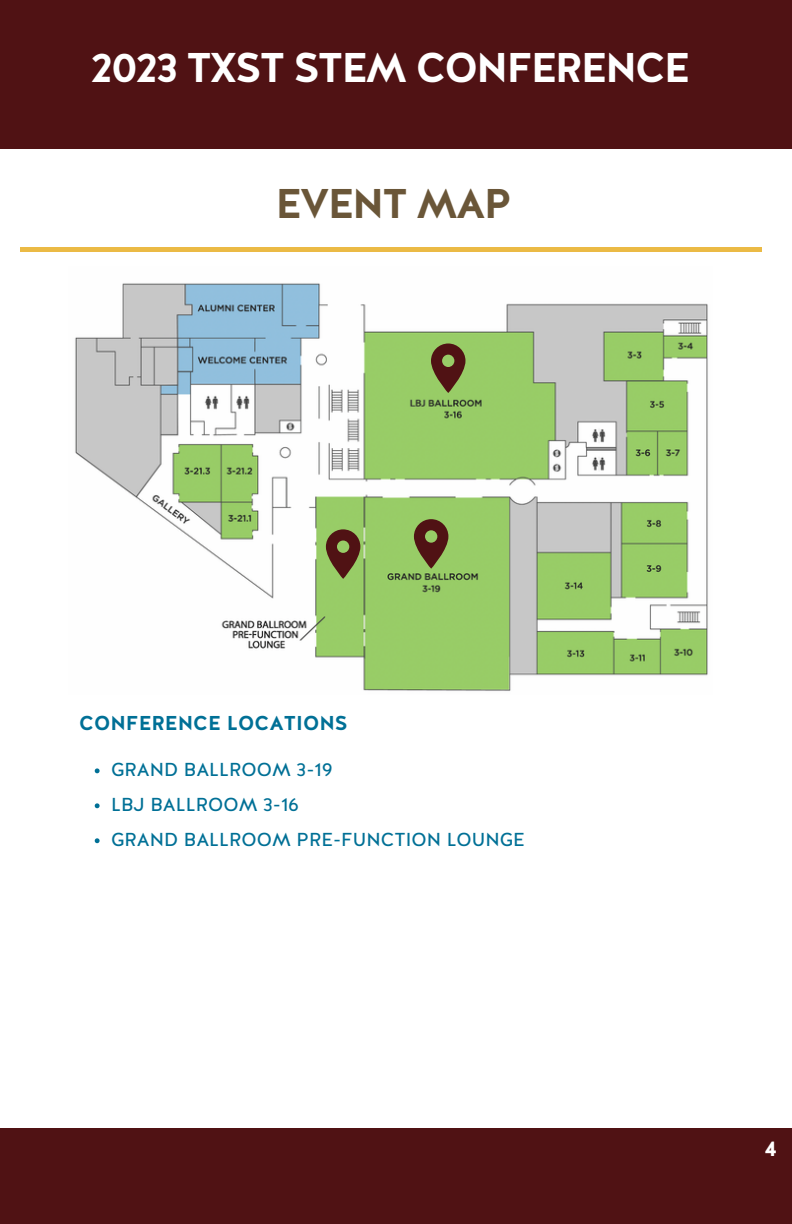
<style>
.page{position:relative;width:792px;height:1224px;background:#fff}
.page>*{position:absolute;margin:0;border:0;box-sizing:border-box;transform-origin:0 0}
.t1{font:700 41.4px "Halis GR";letter-spacing:-.05em;color:#fff}
.t2{font:700 41.4px "Halis GR";letter-spacing:-.05em;color:#6a5638}
.t3{font:700 21.4px "Halis GR";color:#fff}
.t4{font:700 20px "Halis GR";color:#007096}
.t5{font:18.8px/35px "Halis GR";color:#007096}
</style>
<div class="page">
<div style="left:20px;top:247px;width:742px;height:5px;background:#ebba45"></div>
<img style="left:75px;top:283px;width:633px;height:408px">
<svg style="left:414px;top:519px;width:34px;height:50px;background:#6c5b34"></svg>
<svg style="left:95px;top:768px;width:5px;height:5px"></svg>
<svg style="left:95px;top:803px;width:5px;height:5px"></svg>
<svg style="left:95px;top:838px;width:5px;height:5px"></svg>
<svg style="left:431px;top:344px;width:34px;height:49px;background:#6b5933"></svg>
<svg style="left:326px;top:529px;width:34px;height:50px;background:#6c5b34"></svg>
<div style="left:0;top:0;width:792px;height:148px;background:#501214"></div>
<div style="left:0;top:1128px;width:792px;height:96px;background:#501214"></div>
<h1 class="t1" style="left:91px;top:49px;width:601px">2023 TXST STEM CONFERENCE</h1>
<h1 class="t2" style="left:276px;top:184px;width:238px">EVENT MAP</h1>
<p class="t4" style="left:79px;top:714px;width:270px">CONFERENCE LOCATIONS</p>
<p class="t5" style="left:111px;top:754px;width:415px">GRAND BALLROOM 3-19<br>LBJ BALLROOM 3-16<br>GRAND BALLROOM PRE-FUNCTION LOUNGE</p>
<p class="t3" style="left:765px;top:1139px;width:13px">4</p>
</div>
